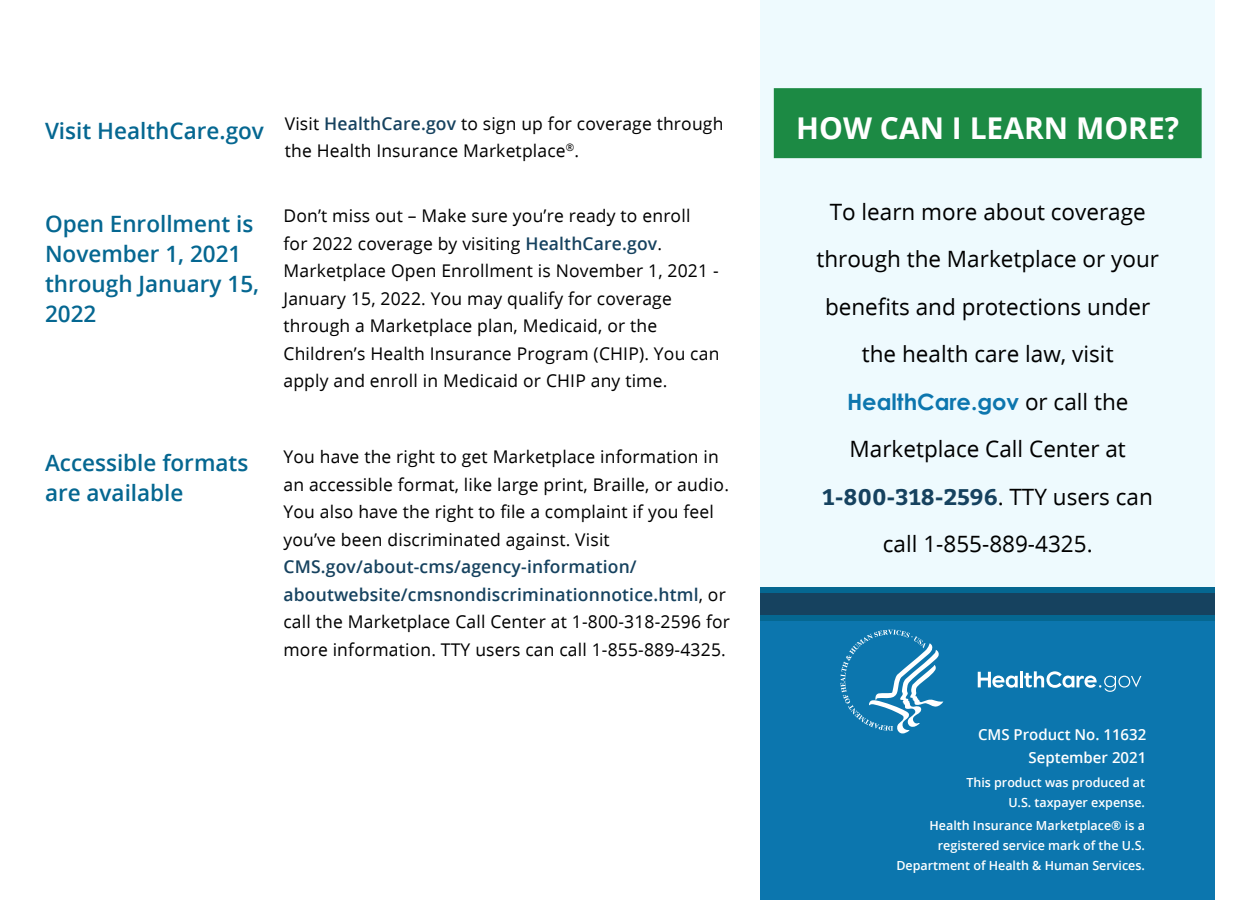
<style>
.page{position:relative;width:1260px;height:900px;background:#fff}
.page>*{position:absolute;margin:0;border:0;box-sizing:border-box;transform-origin:0 0}
.t1{font:700 30px "Open Sans";color:#fff}
.t2{font:22.5px/47.5px "Open Sans";color:#000;text-align:center}
.t3{font:600 22.5px/30px "Open Sans";color:#056791}
.t4{font:700 22.5px "Bitter";color:#16425f}
.t5{font:700 22.5px "Century Gothic Pro";color:#0c76ae}
.t6{font:17.5px/27.5px "Open Sans";letter-spacing:.01em;color:#000}
.t7{font:600 15px/22.5px "Open Sans";color:#fff;text-align:right}
.t8{font:600 12.5px/20px "Open Sans";color:#fff;text-align:right}
.s1{font-weight:600;font-size:22.5px;color:#056791}
.s2{font-weight:600;color:#16425f}
.s3{font-family:"Open Sans";font-weight:400;color:#000}
</style>
<div class="page">
<div style="left:761px;top:0;width:454px;height:650px;background:#eefafe"></div>
<div style="left:761px;top:621px;width:454px;height:279px;background:#0c76ae"></div>
<div style="left:774px;top:88px;width:428px;height:70px;background:#1c8a44"></div>
<div style="left:761px;top:593px;width:454px;height:25px;background:#16425f"></div>
<div style="left:761px;top:587px;width:454px;height:6px;background:#056791"></div>
<div style="left:761px;top:615px;width:454px;height:6px;background:#056791"></div>
<svg style="left:840px;top:630px;width:103px;height:104px"></svg>
<svg style="left:978px;top:672px;width:40px;height:16px"></svg>
<hr style="left:1020px;top:671px;width:3px;height:16px;background:#fff">
<svg style="left:1024px;top:671px;width:117px;height:21px"></svg>
<p class="t6" style="left:45px;top:110px;width:680px"><span class="s1">Visit HealthCare.gov</span> Visit <span class="s2">HealthCare.gov</span> to sign up for coverage through</p>
<p class="t6" style="left:285px;top:137px;width:296px">the Health Insurance Marketplace<sup>®</sup>.</p>
<p class="t3" style="left:45px;top:209px;width:216px">Open Enrollment is<br>November 1, 2021 through January 15,<br>2022</p>
<p class="t3" style="left:45px;top:448px;width:205px">Accessible formats are available</p>
<p class="t6" style="left:283px;top:203px;width:437px">Don’t miss out – Make sure you’re ready to enroll<br>for 2022 coverage by visiting <span class="s2">HealthCare.gov</span>.<br>Marketplace Open Enrollment is November 1, 2021 - January 15, 2022. You may qualify for coverage through a Marketplace plan, Medicaid, or the Children’s Health Insurance Program (CHIP). You can apply and enroll in Medicaid or CHIP any time.</p>
<p class="t6" style="left:283px;top:443px;width:447px">You have the right to get Marketplace information in an accessible format, like large print, Braille, or audio.<br>You also have the right to file a complaint if you feel you’ve been discriminated against. Visit</p>
<p class="t6" style="left:283px;top:553px;width:448px"><span class="s2">CMS.gov/about-cms/agency-information/ aboutwebsite/cmsnondiscriminationnotice.html</span>, or call the Marketplace Call Center at 1-800-318-2596 for more information. TTY users can call 1-855-889-4325.</p>
<h1 class="t1" style="left:796px;top:111px;width:384px">HOW CAN I LEARN MORE?</h1>
<p class="t2" style="left:816px;top:188px;width:344px">To learn more about coverage through the Marketplace or your benefits and protections under the health care law, visit</p>
<p class="t5" style="left:847px;top:388px;width:283px">HealthCare.gov <span class="s3">or call the</span></p>
<p class="t2" style="left:850px;top:426px;width:278px">Marketplace Call Center at</p>
<p class="t4" style="left:823px;top:483px;width:332px">1-800-318-2596<span class="s3">. TTY users can</span></p>
<p class="t2" style="left:883px;top:521px;width:211px">call 1-855-889-4325.</p>
<p class="t7" style="left:978px;top:724px;width:170px">CMS Product No. 11632<br>September 2021</p>
<p class="t8" style="left:966px;top:773px;width:180px">This product was produced at<br>U.S. taxpayer expense.</p>
<p class="t8" style="left:896px;top:815px;width:250px">Health Insurance Marketplace® is a registered service mark of the U.S.<br>Department of Health &amp; Human Services.</p>
</div>
